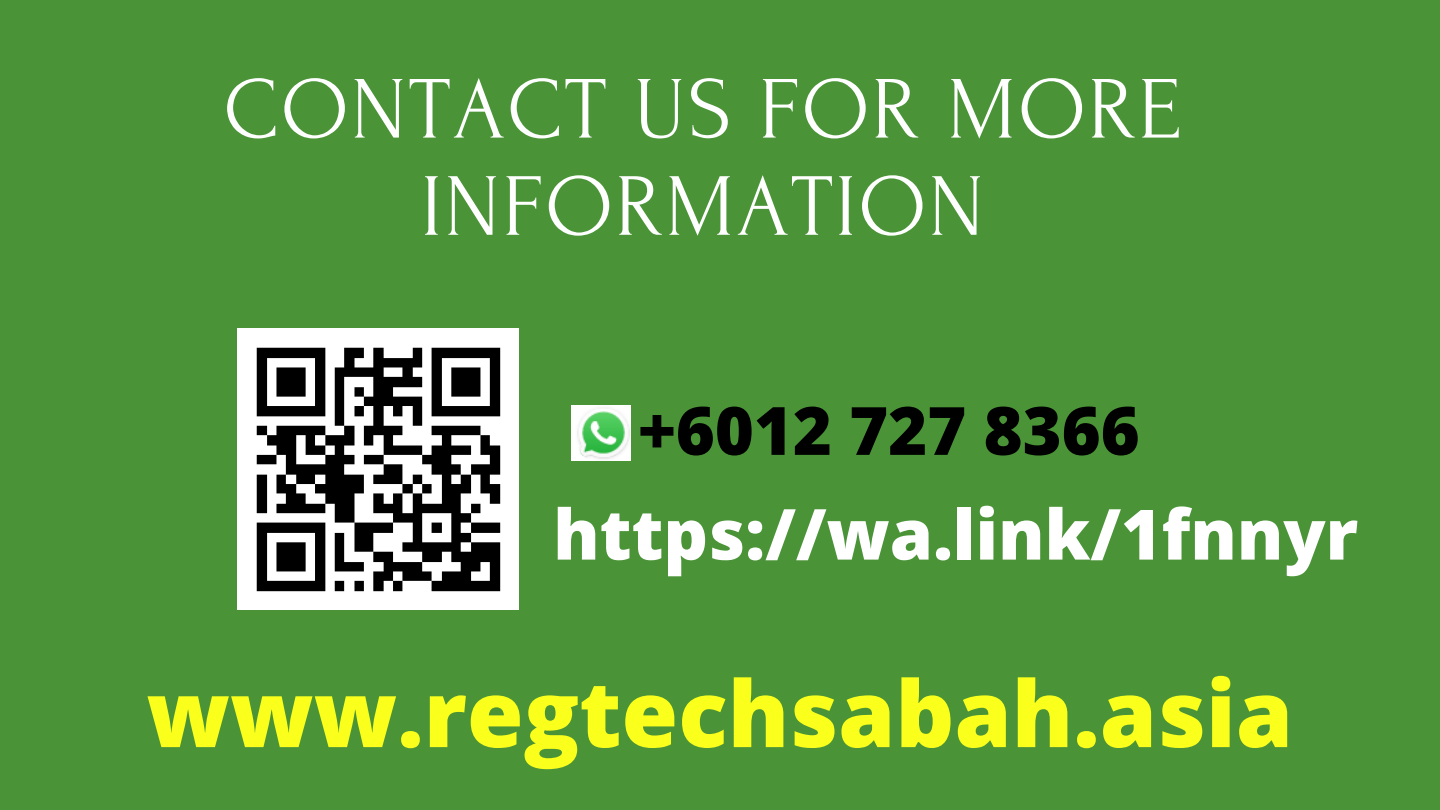
<style>
.page{position:relative;width:1440px;height:810px;background:#4a9437}
.page>*{position:absolute;margin:0;border:0;box-sizing:border-box;transform-origin:0 0}
.t1{font:800 91.9px "Open Sans";color:#faff1b}
.t2{font:88.8px/97.2px "Forum";letter-spacing:.025em;color:#fff;text-align:center}
.t3{font:800 69.5px "Open Sans";color:#fff}
.t4{font:800 66.7px "Open Sans";color:#000}
</style>
<div class="page">
<img style="left:237px;top:328px;width:282px;height:282px">
<img style="left:571px;top:405px;width:60px;height:55px">
<p class="t2" style="left:224px;top:62px;width:959px">CONTACT US FOR MORE<br>INFORMATION</p>
<p class="t4" style="left:638px;top:384px;width:503px">+6012 727 8366</p>
<p class="t3" style="left:553px;top:485px;width:807px">https://wa.link/1fnnyr</p>
<p class="t1" style="left:146px;top:649px;width:1148px">www.regtechsabah.asia</p>
</div>
